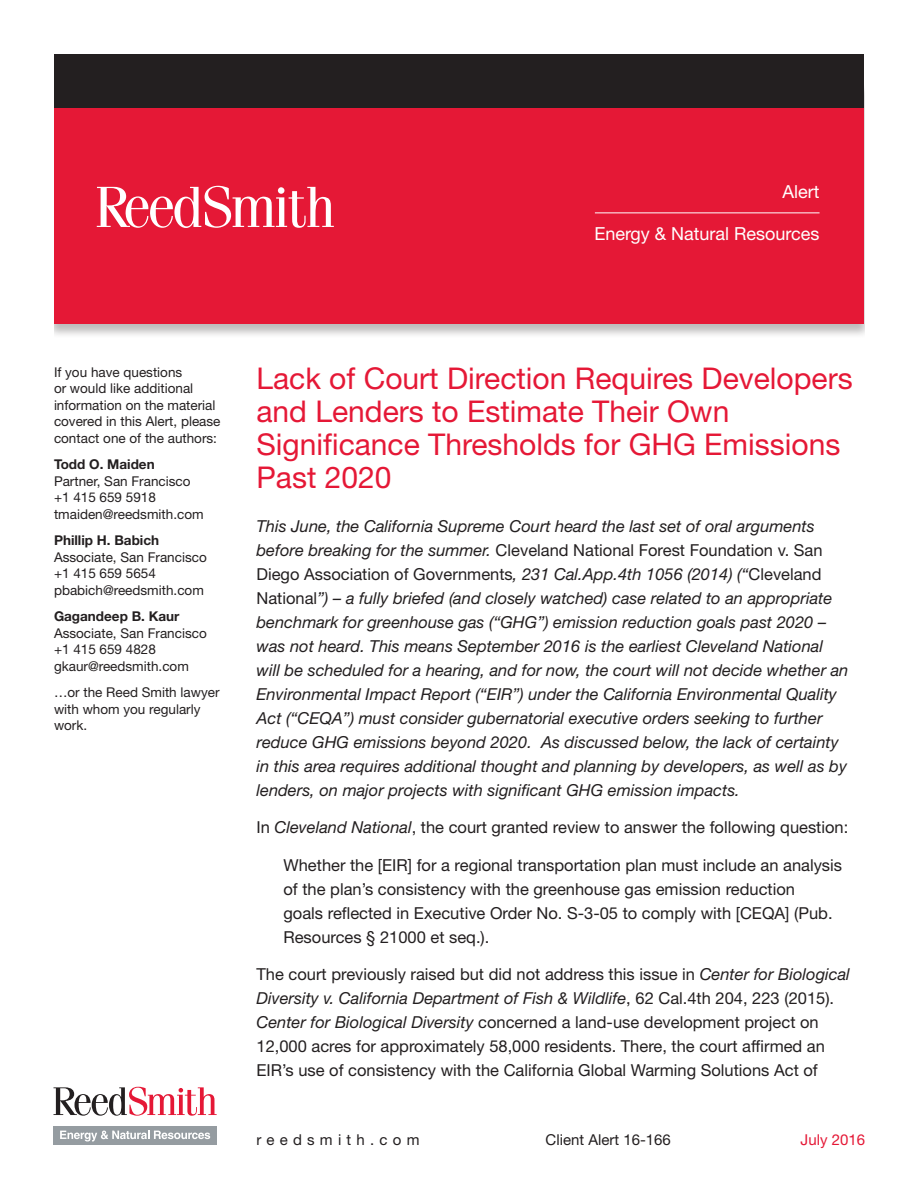
<style>
.page{position:relative;width:918px;height:1188px;background:#fff}
.page>*{position:absolute;margin:0;border:0;box-sizing:border-box;transform-origin:0 0}
.t1{font:30px/33px "Helvetica Neue LT Std";color:#e51836}
.sidebar_bullets{font:18px "Helvetica Neue LT Std";color:#fff}
.body{font:italic 16.5px/24px "Helvetica Neue LT Std";color:#231f20}
.body-2{font:16.5px/24px "Helvetica Neue LT Std";color:#231f20}
.t2{font:15px "Helvetica Neue LT Std";color:#231f20}
.t3{font:15px "Helvetica Neue LT Std";letter-spacing:.35em;color:#231f20}
.t4{font:15px "Helvetica Neue LT Std";color:#e51836}
.sidebar_copy{font:13.5px/16.5px "Helvetica Neue LT Std";color:#231f20}
.s1{font-weight:700}
.s2{font-style:normal}
.s3{font-style:italic}
</style>
<div class="page">
<div style="left:46px;top:82px;width:826px;height:257px;background:#231f20;opacity:.3"></div>
<div style="left:54px;top:82px;width:810px;height:242px;background:#e51836"></div>
<div style="left:54px;top:54px;width:810px;height:54px;background:#231f20"></div>
<hr style="left:595px;top:213px;width:225px;height:1px;background:#fff">
<div style="left:53px;top:1126px;width:164px;height:19px;background:#959ca1"></div>
<svg style="left:53px;top:1087px;width:164px;height:29px"></svg>
<svg style="left:60px;top:1131px;width:150px;height:11px"></svg>
<div style="left:0;top:29px;width:54px;height:318px;background:#fff"></div>
<div style="left:865px;top:29px;width:53px;height:318px;background:#fff"></div>
<svg style="left:97px;top:186px;width:237px;height:42px"></svg>
<p class="sidebar_bullets" style="left:783px;top:181px;width:38px">Alert</p>
<p class="sidebar_bullets" style="left:594px;top:223px;width:227px">Energy &amp; Natural Resources</p>
<p class="sidebar_copy" style="left:54px;top:364px;width:168px">If you have questions<br>or would like additional information on the material covered in this Alert, please contact one of the authors:</p>
<p class="sidebar_copy" style="left:54px;top:456px;width:151px"><span class="s1">Todd O. Maiden<br></span>Partner, San Francisco +1 415 659 5918 tmaiden@reedsmith.com</p>
<p class="sidebar_copy" style="left:54px;top:532px;width:154px"><span class="s1">Phillip H. Babich<br></span>Associate, San Francisco +1 415 659 5654 pbabich@reedsmith.com</p>
<p class="sidebar_copy" style="left:54px;top:608px;width:154px"><span class="s1">Gagandeep B. Kaur<br></span>Associate, San Francisco +1 415 659 4828 gkaur@reedsmith.com</p>
<p class="sidebar_copy" style="left:54px;top:684px;width:167px">…or the Reed Smith lawyer with whom you regularly work.</p>
<p class="t1" style="left:256px;top:361px;width:598px">Lack of Court Direction Requires Developers and Lenders to Estimate Their Own<br>Significance Thresholds for GHG Emissions<br>Past 2020</p>
<p class="body" style="left:256px;top:514px;width:593px">This June, the California Supreme Court heard the last set of oral arguments before breaking for the summer. <span class="s2">Cleveland National Forest Foundation v. San Diego Association of Governments</span>, 231 Cal.App.4th 1056 (2014) (“<span class="s2">Cleveland National</span>”) – a fully briefed (and closely watched) case related to an appropriate benchmark for greenhouse gas (“GHG”) emission reduction goals past 2020 – was not heard. This means September 2016 is the earliest Cleveland National will be scheduled for a hearing, and for now, the court will not decide whether an Environmental Impact Report (“EIR”) under the California Environmental Quality Act (“CEQA”) must consider gubernatorial executive orders seeking to further reduce GHG emissions beyond 2020. As discussed below, the lack of certainty in this area requires additional thought and planning by developers, as well as by lenders, on major projects with significant GHG emission impacts.</p>
<p class="body-2" style="left:256px;top:815px;width:593px">In <span class="s3">Cleveland National</span>, the court granted review to answer the following question:</p>
<p class="body-2" style="left:284px;top:853px;width:560px">Whether the [EIR] for a regional transportation plan must include an analysis of the plan’s consistency with the greenhouse gas emission reduction<br>goals reflected in Executive Order No. S-3-05 to comply with [CEQA] (Pub.<br>Resources § 21000 et seq.).</p>
<p class="body-2" style="left:256px;top:962px;width:595px">The court previously raised but did not address this issue in <span class="s3">Center for Biological Diversity v. California Department of Fish &amp; Wildlife</span>, 62 Cal.4th 204, 223 (2015).<br><span class="s3">Center for Biological Diversity</span> concerned a land-use development project on 12,000 acres for approximately 58,000 residents. There, the court affirmed an EIR’s use of consistency with the California Global Warming Solutions Act of</p>
<p class="t3" style="left:256px;top:1130px;width:165px">reedsmith.com</p>
<p class="t2" style="left:546px;top:1130px;width:127px">Client Alert 16-166</p>
<p class="t4" style="left:801px;top:1130px;width:66px">July 2016</p>
</div>
